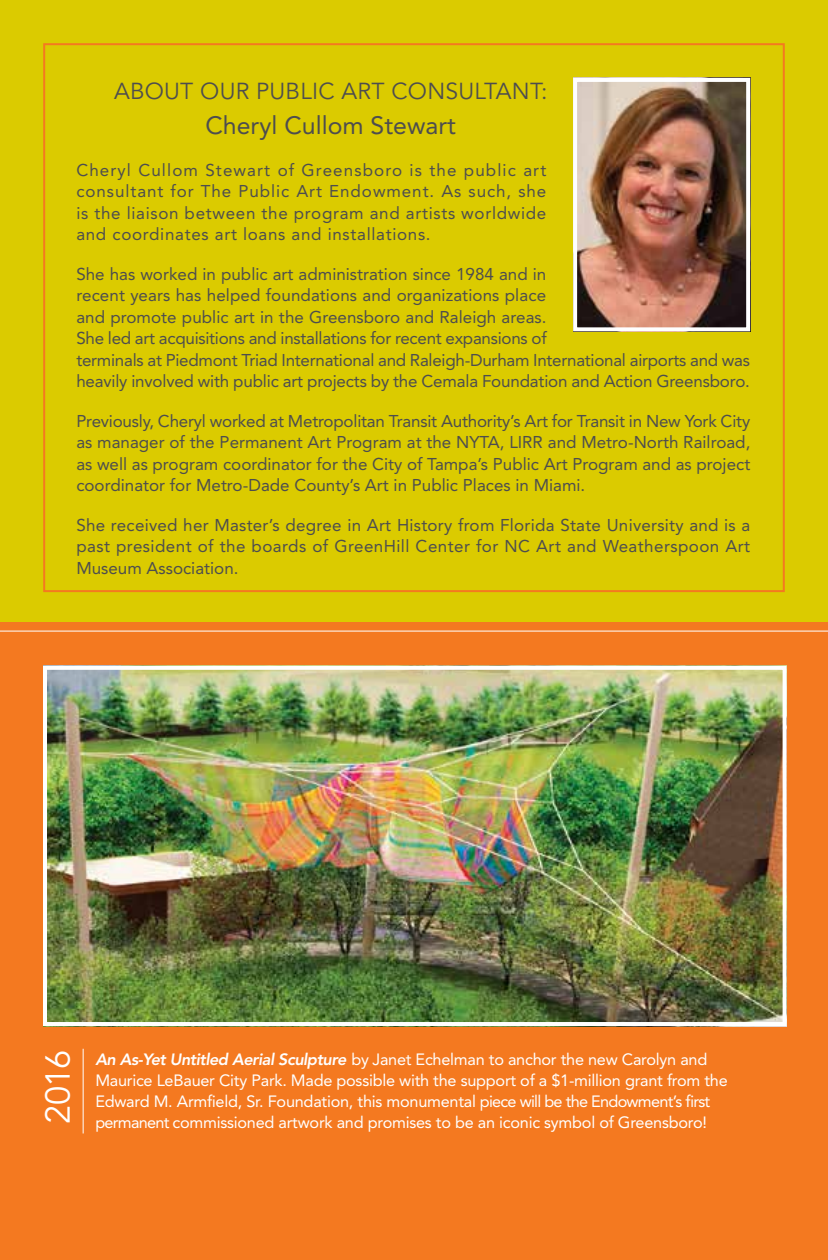
<style>
.page{position:relative;width:828px;height:1260px;background:#fff}
.page>*{position:absolute;margin:0;border:0;box-sizing:border-box;transform-origin:0 0}
.t1{font:34.4px "Avenir";color:#fff}
.t2{font:25px "Avenir";color:#4d4d4f}
.t3{font:23px "Avenir";letter-spacing:.01em;color:#4d4d4f}
.t4{font:17px/21.6px "Avenir";color:#4d4d4f;text-align:justify}
.t5{font:16.2px/21px "Avenir";letter-spacing:-.015em;color:#fff}
.s1{font-weight:800;font-style:italic}
</style>
<div class="page">
<div style="left:0;top:0;width:828px;height:725px;background:#dbcb00"></div>
<div style="left:0;top:623px;width:828px;height:637px;background:#f47920"></div>
<hr style="left:0;top:631px;width:828px;height:1px;background:#fff">
<img style="left:48px;top:671px;width:734px;height:350px">
<div style="left:43px;top:666px;width:744px;height:360px;border:4px solid #fff"></div>
<img style="left:578px;top:83px;width:167px;height:243px">
<div style="left:573px;top:78px;width:177px;height:253px;border:4px solid #fff"></div>
<hr style="left:83px;top:1049px;width:1px;height:85px;background:#fff">
<h3 class="t3" style="left:114px;top:78px;width:435px">ABOUT OUR PUBLIC ART CONSULTANT:</h3>
<h2 class="t2" style="left:205px;top:110px;width:252px">Cheryl Cullom Stewart</h2>
<p class="t4" style="left:76px;top:159px;width:472px">Cheryl Cullom Stewart of Greensboro is the public art consultant for The Public Art Endowment. As such, she is the liaison between the program and artists worldwide and coordinates art loans and installations.</p>
<p class="t4" style="left:76px;top:263px;width:675px;text-align:left">She has worked in public art administration since 1984 and in<br>recent years has helped foundations and organizations place<br>and promote public art in the Greensboro and Raleigh areas.<br>She led art acquisitions and installations for recent expansions of<br>terminals at Piedmont Triad International and Raleigh-Durham International airports and was heavily involved with public art projects by the Cemala Foundation and Action Greensboro.</p>
<p class="t4" style="left:76px;top:410px;width:676px">Previously, Cheryl worked at Metropolitan Transit Authority’s Art for Transit in New York City as manager of the Permanent Art Program at the NYTA, LIRR and Metro-North Railroad, as well as program coordinator for the City of Tampa’s Public Art Program and as project coordinator for Metro-Dade County’s Art in Public Places in Miami.</p>
<p class="t4" style="left:76px;top:514px;width:676px">She received her Master’s degree in Art History from Florida State University and is a past president of the boards of GreenHill Center for NC Art and Weatherspoon Art Museum Association.</p>
<h1 class="t1" style="left:38px;top:1124px;width:75px;rotate:-90deg">2016</h1>
<p class="t5" style="left:95px;top:1049px;width:634px"><span class="s1">An As-Yet Untitled Aerial Sculpture</span> by Janet Echelman to anchor the new Carolyn and<br>Maurice LeBauer City Park. Made possible with the support of a $1-million grant from the<br>Edward M. Armfield, Sr. Foundation, this monumental piece will be the Endowment’s first</p>
<p class="t5" style="left:95px;top:1112px;width:613px">permanent commissioned artwork and promises to be an iconic symbol of Greensboro!</p>
</div>
